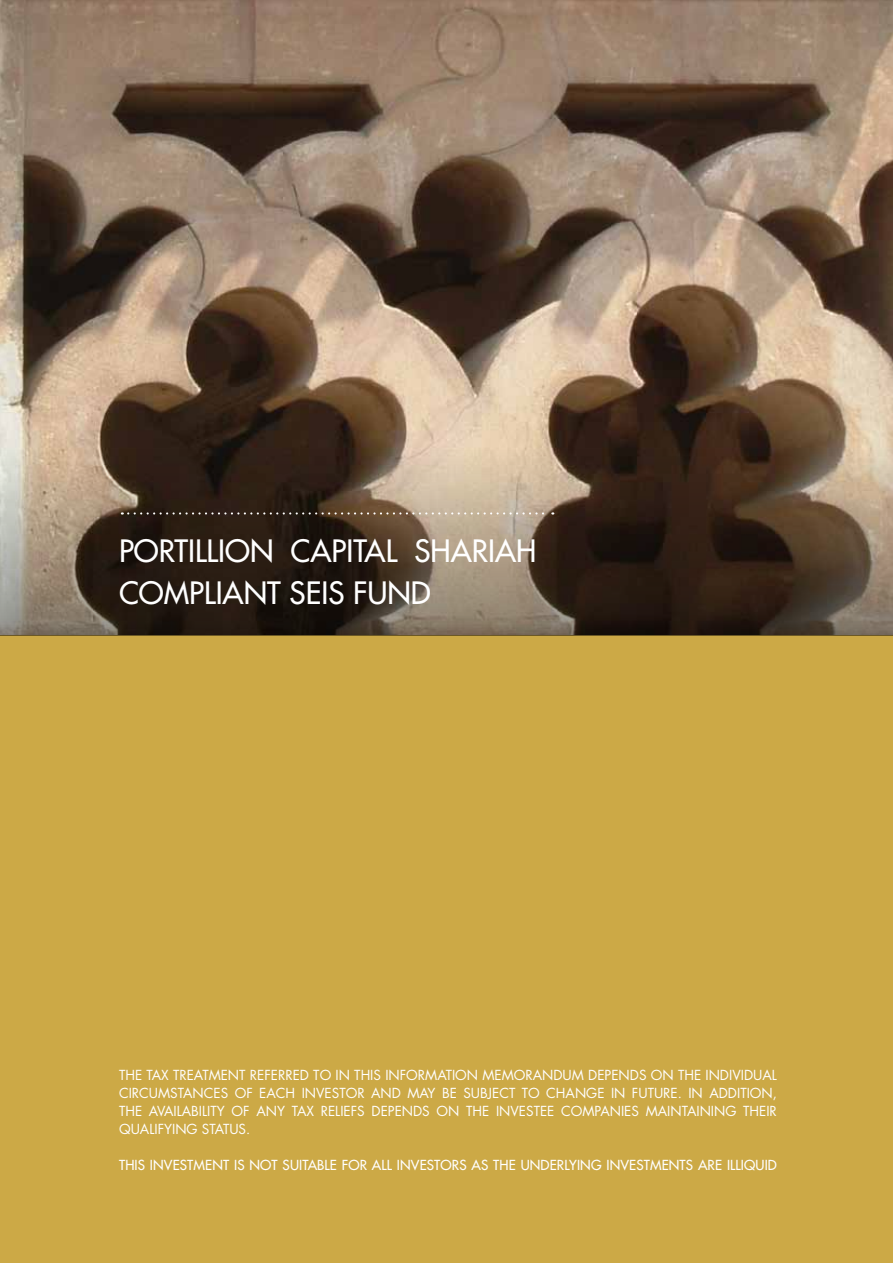
<style>
.page{position:relative;width:893px;height:1263px;background:#fff}
.page>*{position:absolute;margin:0;border:0;box-sizing:border-box;transform-origin:0 0}
.t1{font:30px/42px "Futura";color:#fff}
.t2{font:13.5px/18px "Futura";color:#fff;text-align:justify}
.t3{font:13.5px "Futura";letter-spacing:.01em;color:#fff}
</style>
<div class="page">
<img style="left:0;top:0;width:893px;height:254px">
<div style="left:0;top:635px;width:893px;height:628px;background:#cca946"></div>
<svg style="left:0;top:254px;width:893px;height:381px;background:#72604f"></svg>
<svg style="left:122px;top:512px;width:431px;height:2px"></svg>
<h1 class="t1" style="left:119px;top:529px;width:419px">PORTILLION CAPITAL SHARIAH<br>COMPLIANT SEIS FUND</h1>
<p class="t2" style="left:119px;top:1066px;width:659px">THE TAX TREATMENT REFERRED TO IN THIS INFORMATION MEMORANDUM DEPENDS ON THE INDIVIDUAL CIRCUMSTANCES OF EACH INVESTOR AND MAY BE SUBJECT TO CHANGE IN FUTURE. IN ADDITION, THE AVAILABILITY OF ANY TAX RELIEFS DEPENDS ON THE INVESTEE COMPANIES MAINTAINING THEIR QUALIFYING STATUS.</p>
<p class="t3" style="left:119px;top:1156px;width:659px">THIS INVESTMENT IS NOT SUITABLE FOR ALL INVESTORS AS THE UNDERLYING INVESTMENTS ARE ILLIQUID</p>
</div>
